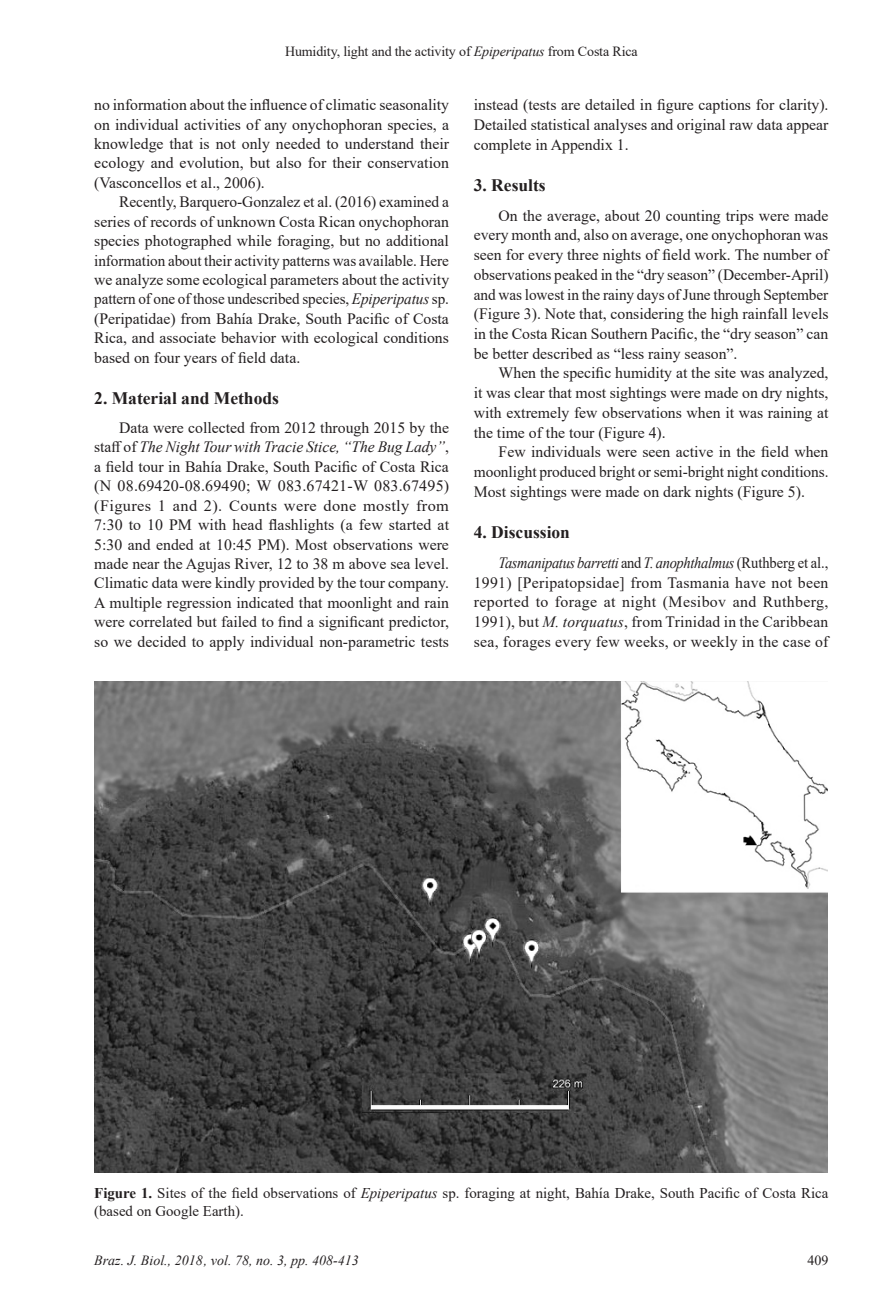
<style>
.page{position:relative;width:893px;height:1315px;background:#fff}
.page>*{position:absolute;margin:0;border:0;box-sizing:border-box;transform-origin:0 0}
.Heading1{font:700 17.5px "Times New Roman";color:#231f20}
.Paragraph{font:15.75px/19.4px "Times New Roman";color:#231f20;text-align:justify}
.Paragraph-2{font:15.75px/19.8px "Times New Roman";color:#231f20;text-align:justify;scale:.92 1}
.FigureCaption{font:14.88px/17.8px "Times New Roman";color:#231f20}
.t1{font:14px "Times New Roman";letter-spacing:-.01em;color:#231f20}
.t2{font:italic 14px "Times New Roman";color:#231f20}
.s1{font-style:italic}
.s2{font-weight:700}
</style>
<div class="page">
<img style="left:94px;top:681px;width:734px;height:491px">
<p class="t1" style="left:285px;top:42px;width:354px">Humidity, light and the activity of <span class="s1">Epiperipatus</span> from Costa Rica</p>
<p class="Paragraph" style="left:94px;top:95px;width:356px">no information about the influence of climatic seasonality on individual activities of any onychophoran species, a knowledge that is not only needed to understand their ecology and evolution, but also for their conservation (Vasconcellos et al., 2006).</p>
<p class="Paragraph" style="left:94px;top:192px;width:356px;text-indent:25px">Recently, Barquero-Gonzalez et al. (2016) examined a series of records of unknown Costa Rican onychophoran species photographed while foraging, but no additional information about their activity patterns was available. Here we analyze some ecological parameters about the activity pattern of one of those undescribed species, <span class="s1">Epiperipatus</span> sp. (Peripatidae) from Bahía Drake, South Pacific of Costa Rica, and associate behavior with ecological conditions based on four years of field data.</p>
<p class="Heading1" style="left:94px;top:385px;width:186px">2. Material and Methods</p>
<p class="Paragraph" style="left:94px;top:417px;width:356px;text-indent:25px">Data were collected from 2012 through 2015 by the staff of <span class="s1">The Night Tour with Tracie Stice, “The Bug Lady”</span>, a field tour in Bahía Drake, South Pacific of Costa Rica (N 08.69420-08.69490; W 083.67421-W 083.67495) (Figures 1 and 2). Counts were done mostly from 7:30 to 10 PM with head flashlights (a few started at 5:30 and ended at 10:45 PM). Most observations were made near the Agujas River, 12 to 38 m above sea level.<br>Climatic data were kindly provided by the tour company.<br>A multiple regression indicated that moonlight and rain were correlated but failed to find a significant predictor, so we decided to apply individual non-parametric tests</p>
<p class="Paragraph" style="left:474px;top:94px;width:356px">instead (tests are detailed in figure captions for clarity).<br>Detailed statistical analyses and original raw data appear complete in Appendix 1.</p>
<p class="Heading1" style="left:474px;top:172px;width:73px">3. Results</p>
<p class="Paragraph" style="left:474px;top:205px;width:356px;text-indent:25px">On the average, about 20 counting trips were made every month and, also on average, one onychophoran was seen for every three nights of field work. The number of observations peaked in the “dry season” (December-April) and was lowest in the rainy days of June through September (Figure 3). Note that, considering the high rainfall levels in the Costa Rican Southern Pacific, the “dry season” can be better described as “less rainy season”.</p>
<p class="Paragraph" style="left:474px;top:363px;width:356px;text-indent:25px">When the specific humidity at the site was analyzed, it was clear that most sightings were made on dry nights, with extremely few observations when it was raining at the time of the tour (Figure 4).</p>
<p class="Paragraph" style="left:474px;top:442px;width:356px;text-indent:25px">Few individuals were seen active in the field when moonlight produced bright or semi-bright night conditions.<br>Most sightings were made on dark nights (Figure 5).</p>
<p class="Heading1" style="left:474px;top:520px;width:98px">4. Discussion</p>
<p class="Paragraph-2" style="left:474px;top:552px;width:387px;text-indent:25px"><span class="s1">Tasmanipatus barretti</span> and <span class="s1">T. anophthalmus</span> (Ruthberg et al., 1991) [Peripatopsidae] from Tasmania have not been reported to forage at night (Mesibov and Ruthberg, 1991), but <span class="s1">M. torquatus</span>, from Trinidad in the Caribbean sea, forages every few weeks, or weekly in the case of</p>
<p class="FigureCaption" style="left:94px;top:1183px;width:736px"><span class="s2">Figure 1.</span> Sites of the field observations of <span class="s1">Epiperipatus</span> sp. foraging at night, Bahía Drake, South Pacific of Costa Rica (based on Google Earth).</p>
<p class="t2" style="left:94px;top:1250px;width:266px">Braz. J. Biol., 2018 , vol. 78, no. 3, pp. 408-413</p>
</div>
